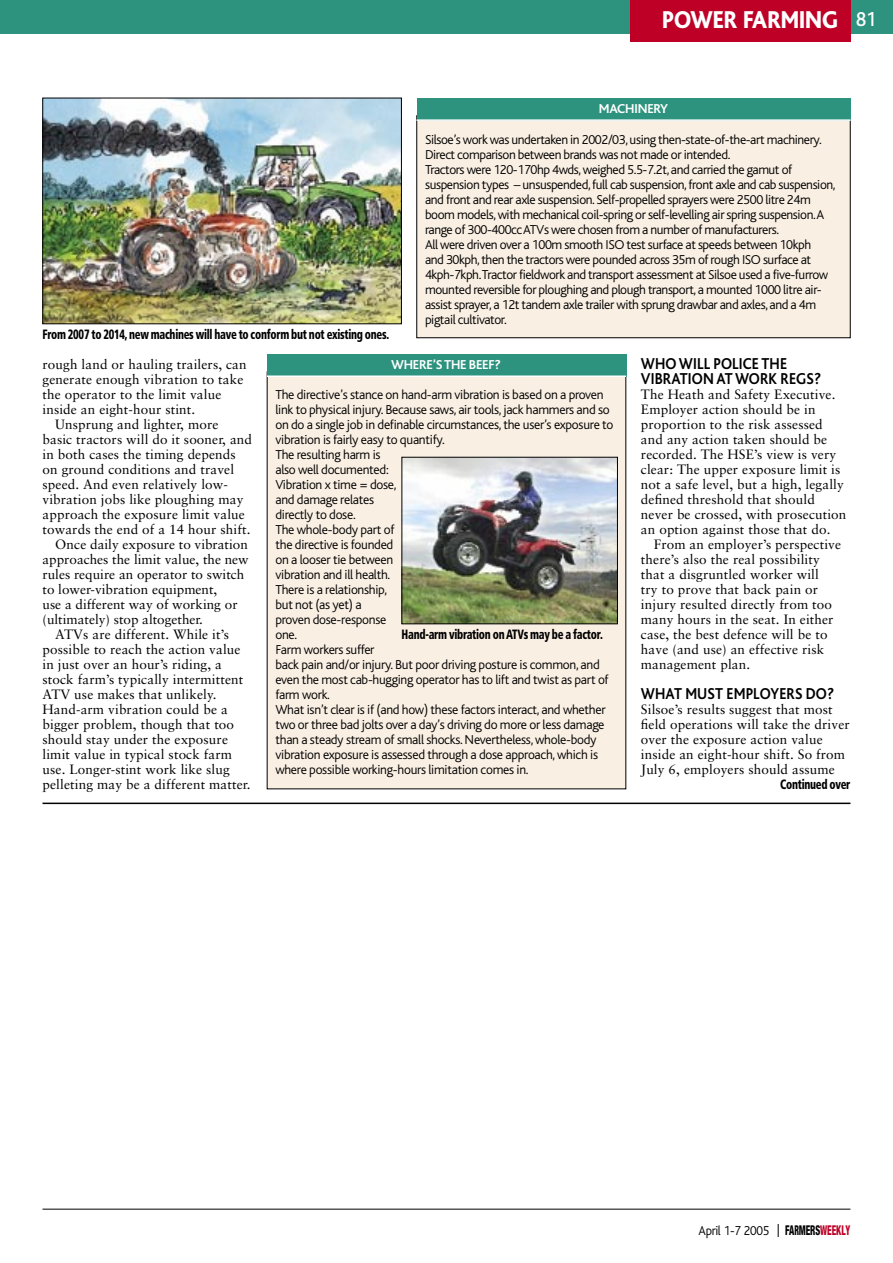
<style>
.page{position:relative;width:893px;height:1263px;background:#fff}
.page>*{position:absolute;margin:0;border:0;box-sizing:border-box;transform-origin:0 0}
.t1{font:800 25.5px "Bliss";color:#fff;scale:.9 1}
.t2{font:500 21px "Bliss";color:#fff;scale:.9 1}
.SUBHEADING{font:700 16.5px/15px "Bliss";letter-spacing:.01em;color:#000;scale:.9 1}
.FACTBOX_COPY{font:300 13.5px/15px "Bliss";letter-spacing:-.03em;color:#000}
.SECOND_PARAGRAPH_BODY_COPY{font:13.5px/15px "Sabon";letter-spacing:.01em;color:#000}
.FIRST_PARAGRAPH_BODY_COPY{font:13.5px/15px "Sabon";letter-spacing:.01em;color:#000}
.t3{font:900 condensed 13.5px "Frutiger";letter-spacing:-.025em;color:#000;scale:.8 1}
.FACTBOX_COPY-2{font:300 13.5px "Bliss";letter-spacing:-.03em;color:#000;scale:.95 1}
.FACTBOX_HEADING{font:700 13.5px "Bliss";letter-spacing:-.015em;color:#fff}
.s1{font-family:"Helvetica Neue";font-weight:800;font-stretch:condensed}
.s2{font-family:"Helvetica Neue";font-weight:800;font-stretch:condensed;color:#be0027}
</style>
<div class="page">
<hr style="left:43px;top:1209px;width:807px;height:1px;background:#000">
<div style="left:0;top:0;width:893px;height:34px;background:#2d937e"></div>
<div style="left:630px;top:0;width:220px;height:41px;background:#be0027"></div>
<hr style="left:43px;top:802px;width:807px;height:2px;background:#000">
<div style="left:267px;top:372px;width:359px;height:417px;background:#f9efe3"></div>
<div style="left:267px;top:354px;width:359px;height:23px;background:#2d937e"></div>
<hr style="left:267px;top:375px;width:359px;height:2px;background:#fff">
<div style="left:417px;top:116px;width:433px;height:222px;background:#f9efe3"></div>
<div style="left:416px;top:98px;width:434px;height:22px;background:#2d937e"></div>
<hr style="left:416px;top:119px;width:434px;height:2px;background:#fff">
<svg style="left:778px;top:1224px;width:1px;height:13px"></svg>
<img style="left:45px;top:100px;width:355px;height:222px">
<div style="left:43px;top:98px;width:359px;height:226px;border:1px solid #000"></div>
<img style="left:404px;top:459px;width:212px;height:163px">
<div style="left:402px;top:457px;width:216px;height:167px;border:1px solid #000"></div>
<h1 class="t1" style="left:662px;top:6px;width:197px">POWER FARMING</h1>
<p class="t2" style="left:856px;top:8px;width:24px">81</p>
<p class="FACTBOX_HEADING" style="left:599px;top:101px;width:71px">MACHINERY</p>
<p class="FACTBOX_COPY" style="left:425px;top:132px;width:398px">Silsoe’s work was undertaken in 2002/03, using then-state-of-the-art machinery.<br>Direct comparison between brands was not made or intended.</p>
<p class="FACTBOX_COPY" style="left:425px;top:162px;width:412px">Tractors were 120-170hp 4wds, weighed 5.5-7.2t, and carried the gamut of suspension types – unsuspended, full cab suspension, front axle and cab suspension, and front and rear axle suspension. Self-propelled sprayers were 2500 litre 24m boom models, with mechanical coil-spring or self-levelling air spring suspension. A range of 300-400cc ATVs were chosen from a number of manufacturers.</p>
<p class="FACTBOX_COPY" style="left:425px;top:237px;width:405px">All were driven over a 100m smooth ISO test surface at speeds between 10kph and 30kph, then the tractors were pounded across 35m of rough ISO surface at 4kph-7kph. Tractor fieldwork and transport assessment at Silsoe used a five-furrow mounted reversible for ploughing and plough transport, a mounted 1000 litre air&shy;assist sprayer, a 12t tandem axle trailer with sprung drawbar and axles, and a 4m pigtail cultivator.</p>
<p class="t3" style="left:43px;top:326px;width:435px">From 2007 to 2014, new machines will have to conform but not existing ones.</p>
<p class="SECOND_PARAGRAPH_BODY_COPY" style="left:43px;top:357px;width:206px">rough land or hauling trailers, can generate enough vibration to take the operator to the limit value inside an eight-hour stint.</p>
<p class="SECOND_PARAGRAPH_BODY_COPY" style="left:43px;top:417px;width:211px;text-indent:13px">Unsprung and lighter, more<br>basic tractors will do it sooner, and in both cases the timing depends on ground conditions and travel speed. And even relatively low&shy;vibration jobs like ploughing may approach the exposure limit value towards the end of a 14 hour shift.</p>
<p class="SECOND_PARAGRAPH_BODY_COPY" style="left:43px;top:537px;width:208px;text-indent:13px">Once daily exposure to vibration approaches the limit value, the new rules require an operator to switch to lower-vibration equipment,<br>use a different way of working or (ultimately) stop altogether.</p>
<p class="SECOND_PARAGRAPH_BODY_COPY" style="left:43px;top:627px;width:209px;text-indent:13px">ATVs are different. While it’s possible to reach the action value in just over an hour’s riding, a stock farm’s typically intermittent<br>ATV use makes that unlikely.<br>Hand-arm vibration could be a bigger problem, though that too should stay under the exposure limit value in typical stock farm use. Longer-stint work like slug pelleting may be a different matter.</p>
<p class="SUBHEADING" style="left:641px;top:356px;width:202px">WHO WILL POLICE THE<br>VIBRATION AT WORK REGS?</p>
<p class="FIRST_PARAGRAPH_BODY_COPY" style="left:641px;top:387px;width:207px">The Heath and Safety Executive.<br>Employer action should be in proportion to the risk assessed and any action taken should be recorded. The HSE’s view is very clear: The upper exposure limit is not a safe level, but a high, legally defined threshold that should never be crossed, with prosecution an option against those that do.</p>
<p class="SECOND_PARAGRAPH_BODY_COPY" style="left:641px;top:537px;width:202px;text-indent:13px">From an employer’s perspective there’s also the real possibility that a disgruntled worker will<br>try to prove that back pain or injury resulted directly from too many hours in the seat. In either case, the best defence will be to have (and use) an effective risk management plan.</p>
<p class="SUBHEADING" style="left:641px;top:686px;width:216px">WHAT MUST EMPLOYERS DO?</p>
<p class="FIRST_PARAGRAPH_BODY_COPY" style="left:641px;top:702px;width:210px">Silsoe’s results suggest that most field operations will take the driver over the exposure action value inside an eight-hour shift. So from July 6, employers should assume</p>
<p class="FACTBOX_HEADING" style="left:391px;top:358px;width:111px">WHERE’S THE BEEF?</p>
<p class="FACTBOX_COPY" style="left:275px;top:387px;width:340px">The directive’s stance on hand-arm vibration is based on a proven link to physical injury. Because saws, air tools, jack hammers and so on do a single job in definable circumstances, the user’s exposure to vibration is fairly easy to quantify.</p>
<p class="FACTBOX_COPY" style="left:275px;top:447px;width:123px">The resulting harm is also well documented:<br>Vibration x time = dose, and damage relates directly to dose.</p>
<p class="FACTBOX_COPY" style="left:275px;top:522px;width:121px">The whole-body part of the directive is founded on a looser tie between vibration and ill health.<br>There is a relationship, but not (as yet) a proven dose-response one.</p>
<p class="FACTBOX_COPY" style="left:275px;top:642px;width:335px">Farm workers suffer<br>back pain and/or injury. But poor driving posture is common, and even the most cab-hugging operator has to lift and twist as part of farm work.</p>
<p class="FACTBOX_COPY" style="left:275px;top:702px;width:332px">What isn’t clear is if (and how) these factors interact, and whether two or three bad jolts over a day’s driving do more or less damage than a steady stream of small shocks. Nevertheless, whole-body vibration exposure is assessed through a dose approach, which is where possible working-hours limitation comes in.</p>
<p class="t3" style="left:402px;top:626px;width:253px">Hand-arm vibration on ATVs may be a factor.</p>
<p class="t3" style="left:780px;top:776px;width:89px">Continued over</p>
<p class="FACTBOX_COPY-2" style="left:698px;top:1223px;width:161px">April 1-7 2005 <span class="s1">FARMERS</span><span class="s2">WEEKLY</span></p>
</div>
